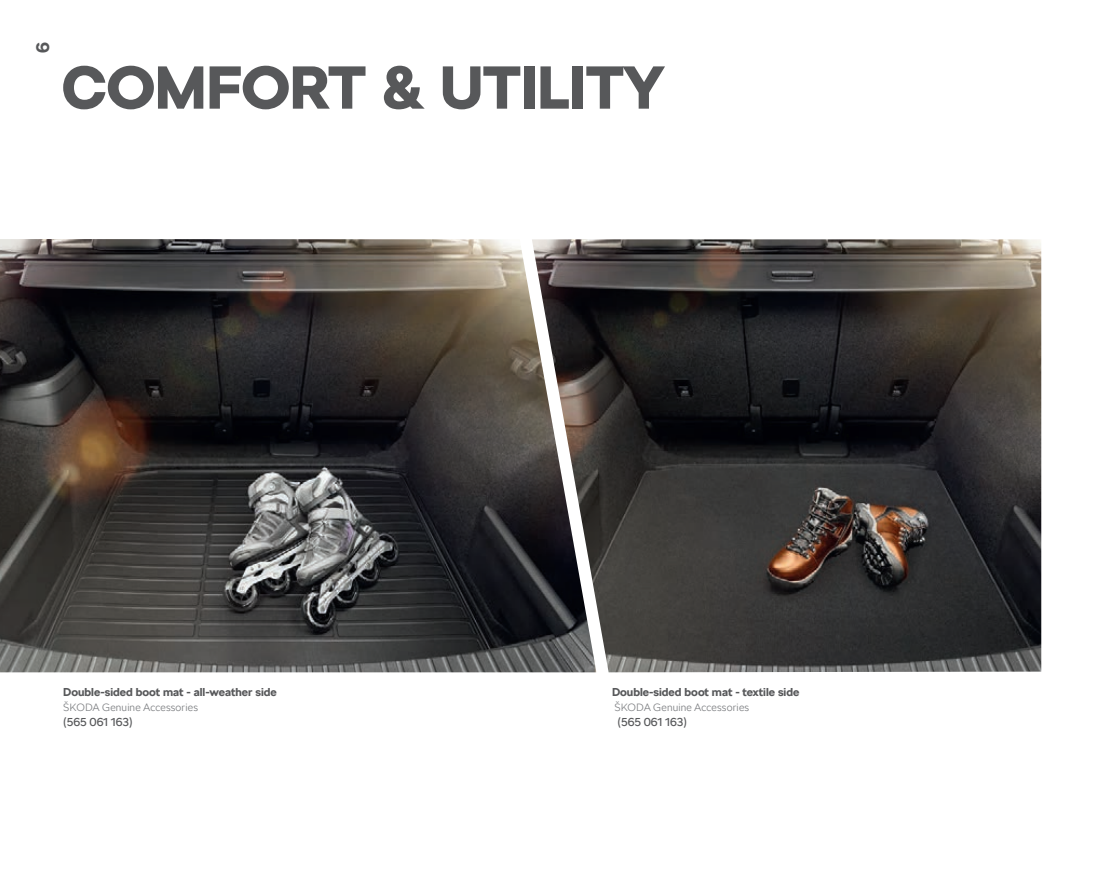
<style>
.page{position:relative;width:1105px;height:893px;background:#fff}
.page>*{position:absolute;margin:0;border:0;box-sizing:border-box;transform-origin:0 0}
.KAPITOLY{font:900 60px "SKODA Next";color:#57585a}
.t1{font:700 18px "SKODA Next";color:#57585a}
.Popisky_bold_8{font:700 11.4px "SKODA Next";color:#57585a}
._7_6_10_reg{font:11.4px "SKODA Next";letter-spacing:-.005em;color:#57585a}
.t2{font:300 10.5px "SKODA Next";letter-spacing:.015em;color:#808285}
</style>
<div class="page">
<img style="left:596px;top:239px;width:445px;height:433px">
<img style="left:0;top:239px;width:596px;height:433px">
<h2 class="t1" style="left:32px;top:53px;width:12px;rotate:-90deg">6</h2>
<p class="KAPITOLY" style="left:62px;top:51px;width:603px">COMFORT &amp; UTILITY</p>
<p class="Popisky_bold_8" style="left:63px;top:685px;width:215px">Double-sided boot mat - all-weather side</p>
<p class="t2" style="left:63px;top:701px;width:136px">ŠKODA Genuine Accessories</p>
<p class="_7_6_10_reg" style="left:63px;top:715px;width:71px">(565 061 163)</p>
<p class="Popisky_bold_8" style="left:612px;top:685px;width:189px">Double-sided boot mat - textile side</p>
<p class="t2" style="left:614px;top:701px;width:136px">ŠKODA Genuine Accessories</p>
<p class="_7_6_10_reg" style="left:618px;top:715px;width:71px">(565 061 163)</p>
</div>
